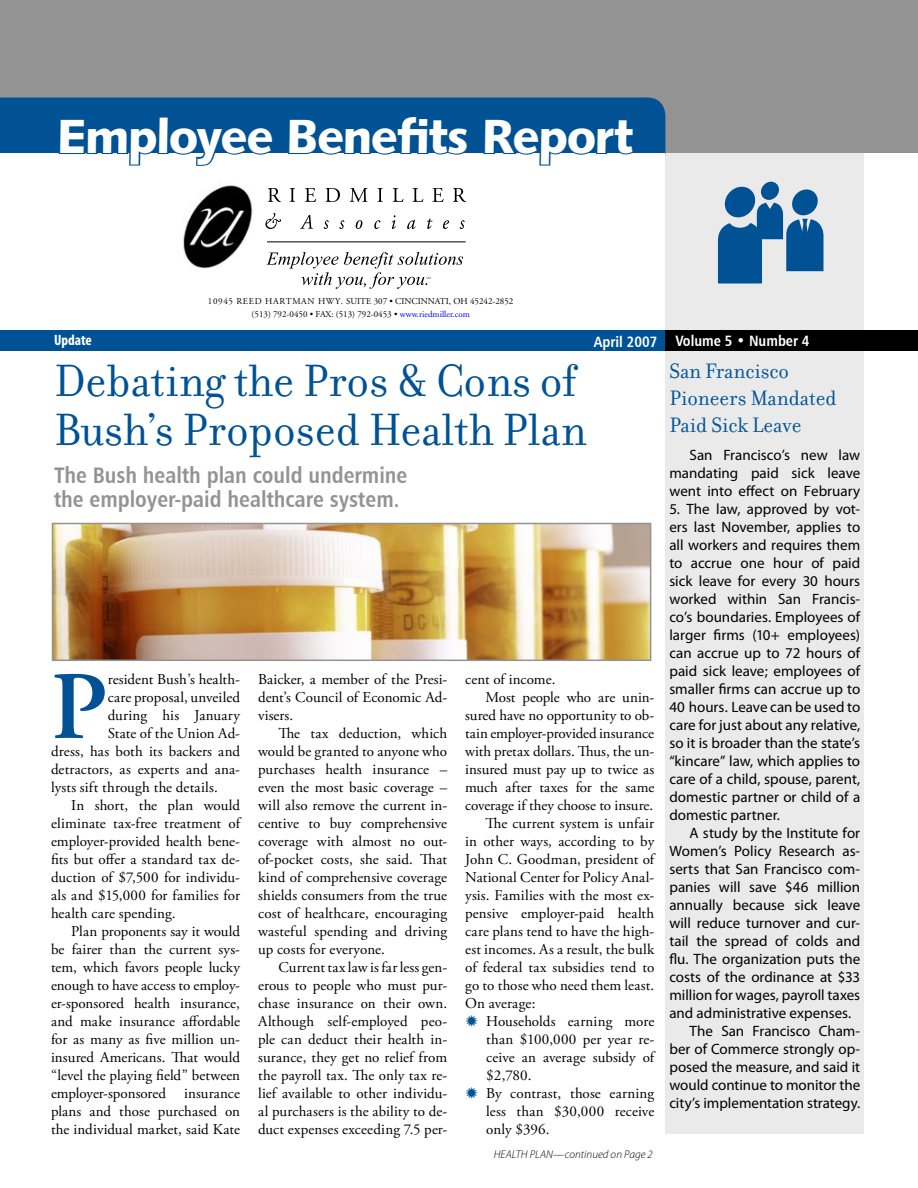
<style>
.page{position:relative;width:918px;height:1188px;background:#fff}
.page>*{position:absolute;margin:0;border:0;box-sizing:border-box;transform-origin:0 0}
.body_copy_first_para{font:600 96.45px "Adobe Garamond Pro";color:#005295}
.headline{font:48.75px/49.5px "Filosofia";color:#005295}
.t1{font:48px "Humanist 531 BT Black A";letter-spacing:-.025em;color:#fff}
.main_subhead{font:22.5px/24px "Humanist 777 BT Bold Condensed B";color:#939393}
.This_Just_In_Headline{font:22.5px/27px "Filosofia";color:#005295}
.body_copy{font:15px/18px "Adobe Garamond Pro";letter-spacing:.005em;color:#000;text-align:justify}
.This_Just_In{font:15px/18px "Myriad Pro";color:#000;text-align:justify}
.body_copy_first_para-2{font:15px "Adobe Garamond Pro";letter-spacing:.01em;color:#000}
.t2{font:15px "Humanist 777 BT Bold Condensed B";color:#fff}
.Topic_Heading{font:700 condensed 15px "Myriad Pro";color:#fff}
.t3{font:italic 300 11.25px "Myriad Pro";letter-spacing:.005em;color:#000}
.t4{font:9px "Adobe Garamond";color:#000}
.s1{color:#00f}
</style>
<div class="page">
<div style="left:665px;top:135px;width:199px;height:999px;background:#eaeaea"></div>
<div style="left:0;top:0;width:918px;height:153px;background:#939393"></div>
<div style="left:0;top:98px;width:665px;height:55px;background:#005295"></div>
<div style="left:761px;top:182px;width:18px;height:18px;background:#005295;border-radius:50%"></div>
<svg style="left:718px;top:186px;width:106px;height:98px"></svg>
<div style="left:0;top:330px;width:665px;height:21px;background:#005295"></div>
<div style="left:665px;top:330px;width:253px;height:21px;background:#000"></div>
<svg style="left:57px;top:114px;width:218px;height:52px"></svg>
<div style="left:287px;top:114px;width:184px;height:41px;background:#005295"></div>
<svg style="left:482px;top:116px;width:154px;height:50px"></svg>
<img style="left:55px;top:526px;width:593px;height:132px">
<div style="left:52px;top:523px;width:599px;height:138px;border:2px solid #939393"></div>
<img style="left:183px;top:185px;width:70px;height:84px">
<svg style="left:268px;top:188px;width:13px;height:14px"></svg>
<svg style="left:290px;top:188px;width:5px;height:14px"></svg>
<svg style="left:305px;top:188px;width:11px;height:14px"></svg>
<svg style="left:325px;top:188px;width:15px;height:14px"></svg>
<svg style="left:350px;top:188px;width:18px;height:14px"></svg>
<svg style="left:377px;top:188px;width:6px;height:14px"></svg>
<svg style="left:393px;top:188px;width:11px;height:14px"></svg>
<svg style="left:412px;top:188px;width:11px;height:14px"></svg>
<svg style="left:432px;top:188px;width:12px;height:14px"></svg>
<svg style="left:453px;top:188px;width:13px;height:14px"></svg>
<svg style="left:265px;top:213px;width:16px;height:16px"></svg>
<svg style="left:300px;top:215px;width:13px;height:14px"></svg>
<svg style="left:324px;top:220px;width:5px;height:9px"></svg>
<svg style="left:339px;top:220px;width:5px;height:9px"></svg>
<svg style="left:356px;top:220px;width:7px;height:9px"></svg>
<svg style="left:374px;top:220px;width:7px;height:9px"></svg>
<svg style="left:392px;top:215px;width:4px;height:14px"></svg>
<svg style="left:407px;top:220px;width:9px;height:9px"></svg>
<svg style="left:427px;top:218px;width:6px;height:11px"></svg>
<svg style="left:443px;top:220px;width:6px;height:9px"></svg>
<svg style="left:460px;top:220px;width:5px;height:9px"></svg>
<hr style="left:267px;top:241px;width:199px;height:1px;background:#000">
<svg style="left:266px;top:252px;width:197px;height:37px"></svg>
<p class="t1" style="left:57px;top:106px;width:577px">Employee Benefits Report</p>
<p class="t4" style="left:208px;top:297px;width:307px">10945 REED HARTMAN HWY. SUITE 307 • CINCINNATI, OH 45242-2852</p>
<p class="t4" style="left:252px;top:309px;width:220px">(513) 792-0450 • FAX: (513) 792-0453 • <span class="s1">www.riedmiller.com</span></p>
<p class="Topic_Heading" style="left:54px;top:332px;width:39px">Update</p>
<p class="t2" style="left:594px;top:332px;width:65px">April 2007</p>
<p class="t2" style="left:675px;top:332px;width:136px">Volume 5 • Number 4</p>
<p class="headline" style="left:54px;top:357px;width:534px">Debating the Pros &amp; Cons of<br>Bush’s Proposed Health Plan</p>
<p class="This_Just_In_Headline" style="left:669px;top:357px;width:169px">San Francisco<br>Pioneers Mandated<br>Paid Sick Leave</p>
<p class="This_Just_In" style="left:669px;top:446px;width:192px;text-indent:20px">San Francisco’s new law mandating paid sick leave went into effect on February</p>
<p class="This_Just_In" style="left:669px;top:500px;width:192px">5. The law, approved by vot&shy;ers last November, applies to all workers and requires them to accrue one hour of paid sick leave for every 30 hours worked within San Francis&shy;co’s boundaries. Employees of larger firms (10+ employees) can accrue up to 72 hours of paid sick leave; employees of smaller firms can accrue up to 40 hours. Leave can be used to care for just about any relative, so it is broader than the state’s “kincare” law, which applies to care of a child, spouse, parent, domestic partner or child of a domestic partner.</p>
<p class="This_Just_In" style="left:669px;top:824px;width:192px;text-indent:20px">A study by the Institute for Women’s Policy Research as&shy;serts that San Francisco com&shy;panies will save $46 million annually because sick leave will reduce turnover and cur&shy;tail the spread of colds and flu. The organization puts the costs of the ordinance at $33 million for wages, payroll taxes and administrative expenses.</p>
<p class="This_Just_In" style="left:669px;top:1022px;width:192px;text-indent:20px">The San Francisco Cham&shy;ber of Commerce strongly op&shy;posed the measure, and said it would continue to monitor the city’s implementation strategy.</p>
<p class="main_subhead" style="left:54px;top:462px;width:355px">The Bush health plan could undermine the employer-paid healthcare system.</p>
<p class="body_copy_first_para" style="left:51px;top:652px;width:58px">P</p>
<p class="body_copy_first_para-2" style="left:108px;top:670px;width:134px">resident Bush’s health-</p>
<p class="body_copy" style="left:258px;top:671px;width:191px">Baicker, a member of the Presi&shy;dent’s Council of Economic Ad&shy;visers.</p>
<p class="body_copy" style="left:258px;top:725px;width:191px;text-indent:20px">The tax deduction, which would be granted to anyone who purchases health insurance – even the most basic coverage – will also remove the current in&shy;centive to buy comprehensive coverage with almost no out&shy;of-pocket costs, she said. That kind of comprehensive coverage shields consumers from the true cost of healthcare, encouraging wasteful spending and driving up costs for everyone.</p>
<p class="body_copy" style="left:258px;top:959px;width:191px;text-indent:20px">Current tax law is far less gen&shy;erous to people who must pur&shy;chase insurance on their own.<br>Although self-employed peo&shy;ple can deduct their health in&shy;surance, they get no relief from the payroll tax. The only tax re&shy;lief available to other individu&shy;al purchasers is the ability to de&shy;duct expenses exceeding 7.5 per-</p>
<p class="body_copy" style="left:465px;top:671px;width:92px">cent of income.</p>
<p class="body_copy" style="left:465px;top:689px;width:191px;text-indent:20px">Most people who are unin&shy;sured have no opportunity to ob&shy;tain employer-provided insurance with pretax dollars. Thus, the un&shy;insured must pay up to twice as much after taxes for the same coverage if they choose to insure.</p>
<p class="body_copy" style="left:465px;top:815px;width:191px;text-indent:20px">The current system is unfair in other ways, according to by John C. Goodman, president of National Center for Policy Anal&shy;ysis. Families with the most ex&shy;pensive employer-paid health care plans tend to have the high&shy;est incomes. As a result, the bulk of federal tax subsidies tend to go to those who need them least.<br>On average:</p>
<p class="body_copy" style="left:486px;top:1013px;width:170px">Households earning more than $100,000 per year re&shy;ceive an average subsidy of $2,780.</p>
<p class="body_copy" style="left:486px;top:1085px;width:170px">By contrast, those earning less than $30,000 receive only $396.</p>
<p class="body_copy_first_para-2" style="left:108px;top:688px;width:134px">care proposal, unveiled</p>
<p class="body_copy_first_para-2" style="left:108px;top:706px;width:134px">during his January</p>
<p class="body_copy_first_para-2" style="left:108px;top:724px;width:134px">State of the Union Ad-</p>
<p class="body_copy_first_para-2" style="left:51px;top:742px;width:191px">dress, has both its backers and</p>
<p class="body_copy_first_para-2" style="left:51px;top:760px;width:191px">detractors, as experts and ana-</p>
<p class="body_copy_first_para-2" style="left:51px;top:778px;width:168px">lysts sift through the details.</p>
<p class="body_copy" style="left:51px;top:797px;width:191px;text-indent:20px">In short, the plan would eliminate tax-free treatment of employer-provided health bene&shy;fits but offer a standard tax de&shy;duction of $7,500 for individu&shy;als and $15,000 for families for health care spending.</p>
<p class="body_copy" style="left:51px;top:923px;width:191px;text-indent:20px">Plan proponents say it would be fairer than the current sys&shy;tem, which favors people lucky enough to have access to employ&shy;er-sponsored health insurance, and make insurance affordable for as many as five million un&shy;insured Americans. That would “level the playing field” between employer-sponsored insurance plans and those purchased on the individual market, said Kate</p>
<p class="t3" style="left:494px;top:1148px;width:161px">HEALTH PLAN—continued on Page 2</p>
</div>
